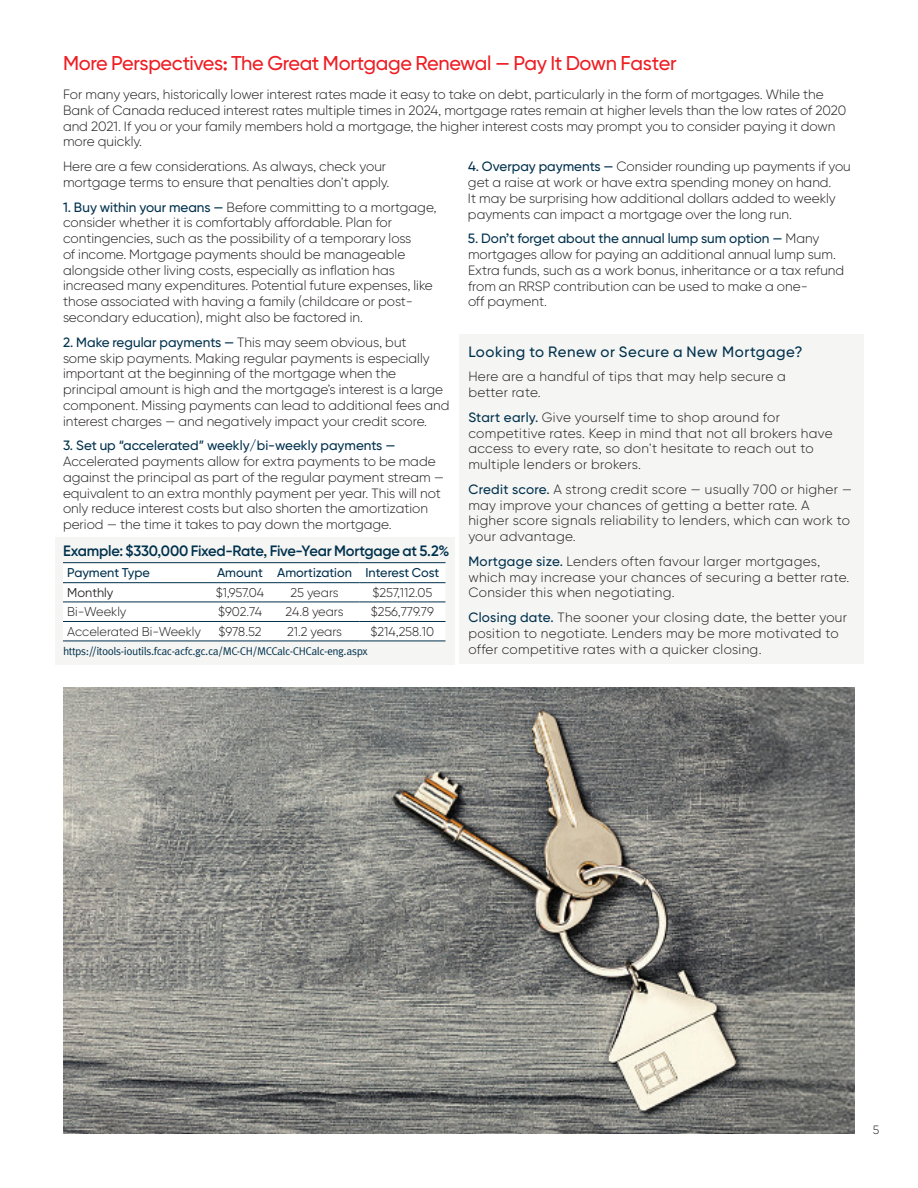
<style>
.page{position:relative;width:918px;height:1188px;background:#fff}
.page>*{position:absolute;margin:0;border:0;box-sizing:border-box;transform-origin:0 0}
.t1{font:500 19.95px "Gilroy BN";letter-spacing:-.02em;color:#ee1d23}
.t2{font:600 15px "Gilroy BN";letter-spacing:-.015em;color:#00314d}
.t3{font:500 15px "Gilroy BN";letter-spacing:.035em;color:#00314d}
.t4{font:300 13.5px/15.8px "Gilroy BN";color:#231f20}
.t5{font:300 13.5px/15.8px "Gilroy BN";letter-spacing:.025em;color:#231f20}
.t6{font:500 13.5px "Gilroy BN";color:#00314d}
.t7{font:300 12.75px "Gilroy BN";color:#231f20}
.t8{font:500 12.75px "Gilroy BN";color:#00314d}
.t9{font:12.75px "Gilroy BN";color:#231f20}
.t10{font:300 12px "Gilroy BN";color:#231f20}
.t11{font:11.25px "Meta Pro Norm";letter-spacing:-.04em;color:#00314d}
.s1{font-weight:500;color:#00314d}
</style>
<div class="page">
<div style="left:459px;top:334px;width:405px;height:330px;background:#f5f5f3"></div>
<div style="left:56px;top:537px;width:399px;height:127px;background:#f5f5f3"></div>
<div style="left:63px;top:563px;width:383px;height:78px;background:#fff"></div>
<hr style="left:63px;top:562px;width:147px;height:1px;background:#00314d">
<hr style="left:63px;top:582px;width:147px;height:1px;background:#00314d">
<hr style="left:63px;top:602px;width:147px;height:1px;background:#00314d">
<hr style="left:210px;top:562px;width:60px;height:1px;background:#00314d">
<hr style="left:270px;top:562px;width:89px;height:1px;background:#00314d">
<hr style="left:359px;top:562px;width:87px;height:1px;background:#00314d">
<hr style="left:210px;top:582px;width:60px;height:1px;background:#00314d">
<hr style="left:270px;top:582px;width:89px;height:1px;background:#00314d">
<hr style="left:359px;top:582px;width:87px;height:1px;background:#00314d">
<hr style="left:210px;top:602px;width:60px;height:1px;background:#00314d">
<hr style="left:270px;top:602px;width:89px;height:1px;background:#00314d">
<hr style="left:359px;top:602px;width:87px;height:1px;background:#00314d">
<hr style="left:63px;top:621px;width:147px;height:1px;background:#00314d">
<hr style="left:63px;top:641px;width:147px;height:1px;background:#00314d">
<hr style="left:210px;top:621px;width:60px;height:1px;background:#00314d">
<hr style="left:270px;top:621px;width:89px;height:1px;background:#00314d">
<hr style="left:359px;top:621px;width:87px;height:1px;background:#00314d">
<hr style="left:210px;top:641px;width:60px;height:1px;background:#00314d">
<hr style="left:270px;top:641px;width:89px;height:1px;background:#00314d">
<hr style="left:359px;top:641px;width:87px;height:1px;background:#00314d">
<img style="left:63px;top:687px;width:792px;height:447px">
<h1 class="t1" style="left:63px;top:51px;width:615px">More Perspectives: The Great Mortgage Renewal — Pay It Down Faster</h1>
<p class="t4" style="left:63px;top:86px;width:785px">For many years, historically lower interest rates made it easy to take on debt, particularly in the form of mortgages. While the Bank of Canada reduced interest rates multiple times in 2024, mortgage rates remain at higher levels than the low rates of 2020 and 2021. If you or your family members hold a mortgage, the higher interest costs may prompt you to consider paying it down more quickly.</p>
<p class="t4" style="left:63px;top:158px;width:328px">Here are a few considerations. As always, check your mortgage terms to ensure that penalties don’t apply.</p>
<p class="t4" style="left:63px;top:199px;width:375px"><span class="s1">1. Buy within your means —</span> Before committing to a mortgage, consider whether it is comfortably affordable. Plan for contingencies, such as the possibility of a temporary loss<br>of income. Mortgage payments should be manageable alongside other living costs, especially as inflation has increased many expenditures. Potential future expenses, like those associated with having a family (childcare or post&shy;secondary education), might also be factored in.</p>
<p class="t4" style="left:63px;top:334px;width:388px"><span class="s1">2. Make regular payments —</span> This may seem obvious, but<br>some skip payments. Making regular payments is especially important at the beginning of the mortgage when the principal amount is high and the mortgage’s interest is a large component. Missing payments can lead to additional fees and interest charges — and negatively impact your credit score.</p>
<p class="t6" style="left:63px;top:437px;width:334px">3. Set up “accelerated” weekly/bi-weekly payments —</p>
<p class="t4" style="left:63px;top:453px;width:383px">Accelerated payments allow for extra payments to be made against the principal as part of the regular payment stream — equivalent to an extra monthly payment per year. This will not only reduce interest costs but also shorten the amortization period — the time it takes to pay down the mortgage.</p>
<p class="t4" style="left:468px;top:159px;width:384px"><span class="s1">4. Overpay payments —</span> Consider rounding up payments if you get a raise at work or have extra spending money on hand.<br>It may be surprising how additional dollars added to weekly payments can impact a mortgage over the long run.</p>
<p class="t4" style="left:468px;top:231px;width:378px"><span class="s1">5. Don’t forget about the annual lump sum option —</span> Many mortgages allow for paying an additional annual lump sum.<br>Extra funds, such as a work bonus, inheritance or a tax refund from an RRSP contribution can be used to make a one-<br>off payment.</p>
<p class="t3" style="left:468px;top:342px;width:336px">Looking to Renew or Secure a New Mortgage?</p>
<p class="t5" style="left:468px;top:369px;width:319px">Here are a handful of tips that may help secure a better rate.</p>
<p class="t5" style="left:468px;top:409px;width:366px"><span class="s1">Start early.</span> Give yourself time to shop around for competitive rates. Keep in mind that not all brokers have access to every rate, so don’t hesitate to reach out to multiple lenders or brokers.</p>
<p class="t5" style="left:468px;top:481px;width:385px"><span class="s1">Credit score.</span> A strong credit score — usually 700 or higher — may improve your chances of getting a better rate. A higher score signals reliability to lenders, which can work to your advantage.</p>
<p class="t5" style="left:468px;top:553px;width:382px"><span class="s1">Mortgage size.</span> Lenders often favour larger mortgages, which may increase your chances of securing a better rate.<br>Consider this when negotiating.</p>
<p class="t5" style="left:468px;top:609px;width:380px"><span class="s1">Closing date.</span> The sooner your closing date, the better your position to negotiate. Lenders may be more motivated to offer competitive rates with a quicker closing.</p>
<p class="t2" style="left:63px;top:542px;width:388px">Example: $330,000 Fixed-Rate, Five-Year Mortgage at 5.2%</p>
<p class="t8" style="left:67px;top:565px;width:84px">Payment Type</p>
<p class="t8" style="left:217px;top:565px;width:224px">Amount Amortization Interest Cost</p>
<p class="t9" style="left:67px;top:585px;width:48px">Monthly</p>
<p class="t7" style="left:216px;top:585px;width:50px">$1,957.04</p>
<p class="t7" style="left:291px;top:585px;width:50px">25 years</p>
<p class="t7" style="left:372px;top:585px;width:62px">$257,112.05</p>
<p class="t7" style="left:67px;top:604px;width:61px">Bi-Weekly</p>
<p class="t7" style="left:218px;top:604px;width:45px">$902.74</p>
<p class="t7" style="left:286px;top:604px;width:60px">24.8 years</p>
<p class="t7" style="left:371px;top:604px;width:65px">$256,779.79</p>
<p class="t7" style="left:67px;top:624px;width:135px">Accelerated Bi-Weekly</p>
<p class="t7" style="left:219px;top:624px;width:44px">$978.52</p>
<p class="t7" style="left:287px;top:624px;width:56px">21.2 years</p>
<p class="t7" style="left:371px;top:624px;width:65px">$214,258.10</p>
<p class="t11" style="left:63px;top:642px;width:306px">https://itools-ioutils.fcac-acfc.gc.ca/MC-CH/MCCalc-CHCalc-eng.aspx</p>
<p class="t10" style="left:873px;top:1122px;width:8px">5</p>
</div>
